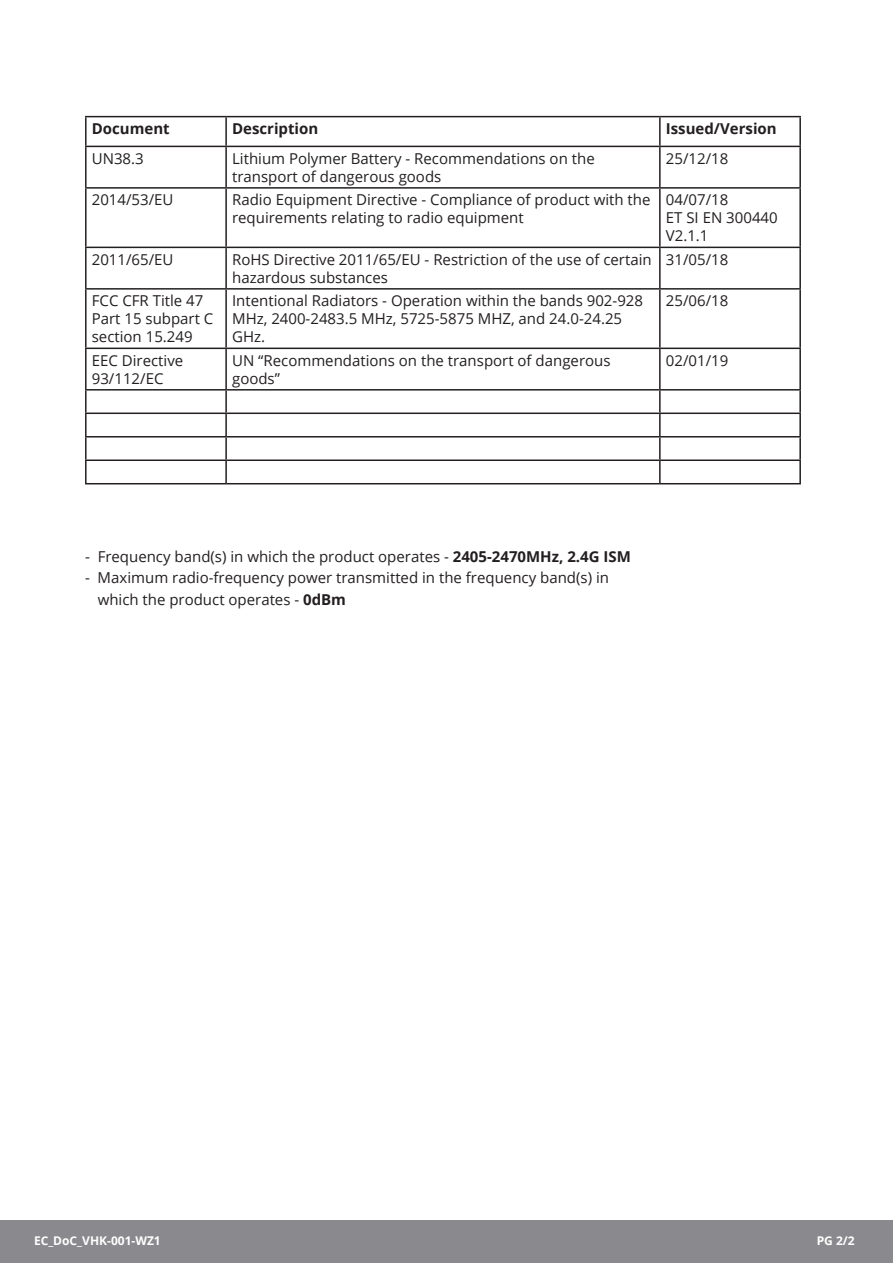
<style>
.page{position:relative;width:893px;height:1263px;background:#fff}
.page>*{position:absolute;margin:0;border:0;box-sizing:border-box;transform-origin:0 0}
.t1{font:15px/18px "Open Sans";color:#231f20}
.t2{font:700 15px "Open Sans";color:#231f20}
.t3{font:700 12px "Open Sans";color:#fff}
.s1{font-weight:700}
</style>
<div class="page">
<div style="left:0;top:1220px;width:893px;height:43px;background:#8a8a8e"></div>
<hr style="left:85px;top:116px;width:141px;height:1px;background:#231f20">
<hr style="left:85px;top:117px;width:2px;height:29px;background:#231f20">
<hr style="left:226px;top:116px;width:434px;height:1px;background:#231f20">
<hr style="left:225px;top:117px;width:2px;height:29px;background:#231f20">
<hr style="left:660px;top:116px;width:141px;height:1px;background:#231f20">
<hr style="left:659px;top:117px;width:2px;height:29px;background:#231f20">
<hr style="left:799px;top:117px;width:2px;height:29px;background:#231f20">
<hr style="left:85px;top:146px;width:141px;height:1px;background:#231f20">
<hr style="left:85px;top:147px;width:2px;height:40px;background:#231f20">
<hr style="left:226px;top:146px;width:434px;height:1px;background:#231f20">
<hr style="left:225px;top:147px;width:2px;height:40px;background:#231f20">
<hr style="left:660px;top:146px;width:141px;height:1px;background:#231f20">
<hr style="left:659px;top:147px;width:2px;height:40px;background:#231f20">
<hr style="left:799px;top:147px;width:2px;height:40px;background:#231f20">
<hr style="left:85px;top:187px;width:141px;height:2px;background:#231f20">
<hr style="left:85px;top:189px;width:2px;height:58px;background:#231f20">
<hr style="left:226px;top:187px;width:434px;height:2px;background:#231f20">
<hr style="left:225px;top:189px;width:2px;height:58px;background:#231f20">
<hr style="left:660px;top:187px;width:141px;height:2px;background:#231f20">
<hr style="left:659px;top:189px;width:2px;height:58px;background:#231f20">
<hr style="left:799px;top:189px;width:2px;height:58px;background:#231f20">
<hr style="left:85px;top:247px;width:141px;height:1px;background:#231f20">
<hr style="left:85px;top:248px;width:2px;height:40px;background:#231f20">
<hr style="left:226px;top:247px;width:434px;height:1px;background:#231f20">
<hr style="left:225px;top:248px;width:2px;height:40px;background:#231f20">
<hr style="left:660px;top:247px;width:141px;height:1px;background:#231f20">
<hr style="left:659px;top:248px;width:2px;height:40px;background:#231f20">
<hr style="left:799px;top:248px;width:2px;height:40px;background:#231f20">
<hr style="left:85px;top:288px;width:141px;height:2px;background:#231f20">
<hr style="left:85px;top:290px;width:2px;height:58px;background:#231f20">
<hr style="left:226px;top:288px;width:434px;height:2px;background:#231f20">
<hr style="left:225px;top:290px;width:2px;height:58px;background:#231f20">
<hr style="left:660px;top:288px;width:141px;height:2px;background:#231f20">
<hr style="left:659px;top:290px;width:2px;height:58px;background:#231f20">
<hr style="left:799px;top:290px;width:2px;height:58px;background:#231f20">
<hr style="left:85px;top:348px;width:141px;height:1px;background:#231f20">
<hr style="left:85px;top:349px;width:2px;height:40px;background:#231f20">
<hr style="left:226px;top:348px;width:434px;height:1px;background:#231f20">
<hr style="left:225px;top:349px;width:2px;height:40px;background:#231f20">
<hr style="left:660px;top:348px;width:141px;height:1px;background:#231f20">
<hr style="left:659px;top:349px;width:2px;height:40px;background:#231f20">
<hr style="left:799px;top:349px;width:2px;height:40px;background:#231f20">
<hr style="left:85px;top:389px;width:141px;height:2px;background:#231f20">
<hr style="left:85px;top:391px;width:2px;height:21px;background:#231f20">
<hr style="left:226px;top:389px;width:434px;height:2px;background:#231f20">
<hr style="left:225px;top:391px;width:2px;height:21px;background:#231f20">
<hr style="left:660px;top:389px;width:141px;height:2px;background:#231f20">
<hr style="left:659px;top:391px;width:2px;height:21px;background:#231f20">
<hr style="left:799px;top:391px;width:2px;height:21px;background:#231f20">
<hr style="left:85px;top:412px;width:141px;height:2px;background:#231f20">
<hr style="left:85px;top:414px;width:2px;height:22px;background:#231f20">
<hr style="left:226px;top:412px;width:434px;height:2px;background:#231f20">
<hr style="left:225px;top:414px;width:2px;height:22px;background:#231f20">
<hr style="left:660px;top:412px;width:141px;height:2px;background:#231f20">
<hr style="left:659px;top:414px;width:2px;height:22px;background:#231f20">
<hr style="left:799px;top:414px;width:2px;height:22px;background:#231f20">
<hr style="left:85px;top:436px;width:141px;height:1px;background:#231f20">
<hr style="left:85px;top:437px;width:2px;height:22px;background:#231f20">
<hr style="left:226px;top:436px;width:434px;height:1px;background:#231f20">
<hr style="left:225px;top:437px;width:2px;height:22px;background:#231f20">
<hr style="left:660px;top:436px;width:141px;height:1px;background:#231f20">
<hr style="left:659px;top:437px;width:2px;height:22px;background:#231f20">
<hr style="left:799px;top:437px;width:2px;height:22px;background:#231f20">
<hr style="left:85px;top:459px;width:141px;height:2px;background:#231f20">
<hr style="left:85px;top:461px;width:2px;height:22px;background:#231f20">
<hr style="left:226px;top:459px;width:434px;height:2px;background:#231f20">
<hr style="left:225px;top:461px;width:2px;height:22px;background:#231f20">
<hr style="left:660px;top:459px;width:141px;height:2px;background:#231f20">
<hr style="left:659px;top:461px;width:2px;height:22px;background:#231f20">
<hr style="left:799px;top:461px;width:2px;height:22px;background:#231f20">
<hr style="left:85px;top:483px;width:141px;height:1px;background:#231f20">
<hr style="left:226px;top:483px;width:434px;height:1px;background:#231f20">
<hr style="left:660px;top:483px;width:141px;height:1px;background:#231f20">
<p class="t2" style="left:92px;top:118px;width:79px">Document</p>
<p class="t2" style="left:232px;top:118px;width:88px">Description</p>
<p class="t2" style="left:666px;top:118px;width:112px">Issued/Version</p>
<p class="t1" style="left:92px;top:149px;width:53px">UN38.3</p>
<p class="t1" style="left:232px;top:149px;width:364px">Lithium Polymer Battery - Recommendations on the transport of dangerous goods</p>
<p class="t1" style="left:666px;top:149px;width:64px">25/12/18</p>
<p class="t1" style="left:92px;top:191px;width:83px">2014/53/EU</p>
<p class="t1" style="left:232px;top:191px;width:420px">Radio Equipment Directive - Compliance of product with the requirements relating to radio equipment</p>
<p class="t1" style="left:666px;top:191px;width:113px">04/07/18<br>ET SI EN 300440<br>V2.1.1</p>
<p class="t1" style="left:92px;top:250px;width:83px">2011/65/EU</p>
<p class="t1" style="left:232px;top:250px;width:421px">RoHS Directive 2011/65/EU - Restriction of the use of certain hazardous substances</p>
<p class="t1" style="left:666px;top:250px;width:64px">31/05/18</p>
<p class="t1" style="left:92px;top:291px;width:113px">FCC CFR Title 47</p>
<p class="t1" style="left:92px;top:309px;width:123px">Part 15 subpart C section 15.249</p>
<p class="t1" style="left:232px;top:291px;width:412px">Intentional Radiators - Operation within the bands 902-928<br>MHz, 2400-2483.5 MHz, 5725-5875 MHZ, and 24.0-24.25<br>GHz.</p>
<p class="t1" style="left:666px;top:291px;width:64px">25/06/18</p>
<p class="t1" style="left:92px;top:351px;width:93px">EEC Directive<br>93/112/EC</p>
<p class="t1" style="left:232px;top:351px;width:380px">UN “Recommendations on the transport of dangerous goods”</p>
<p class="t1" style="left:666px;top:351px;width:64px">02/01/19</p>
<p class="t1" style="left:85px;top:548px;width:547px">- Frequency band(s) in which the product operates - <span class="s1">2405-2470MHz, 2.4G ISM</span></p>
<p class="t1" style="left:98px;top:567px;width:513px;line-height:21px;text-indent:-13px">- Maximum radio-frequency power transmitted in the frequency band(s) in which the product operates - <span class="s1">0dBm</span></p>
<p class="t3" style="left:34px;top:1232px;width:128px">EC_DoC_VHK-001-WZ1</p>
<p class="t3" style="left:817px;top:1232px;width:40px">PG 2/2</p>
</div>
